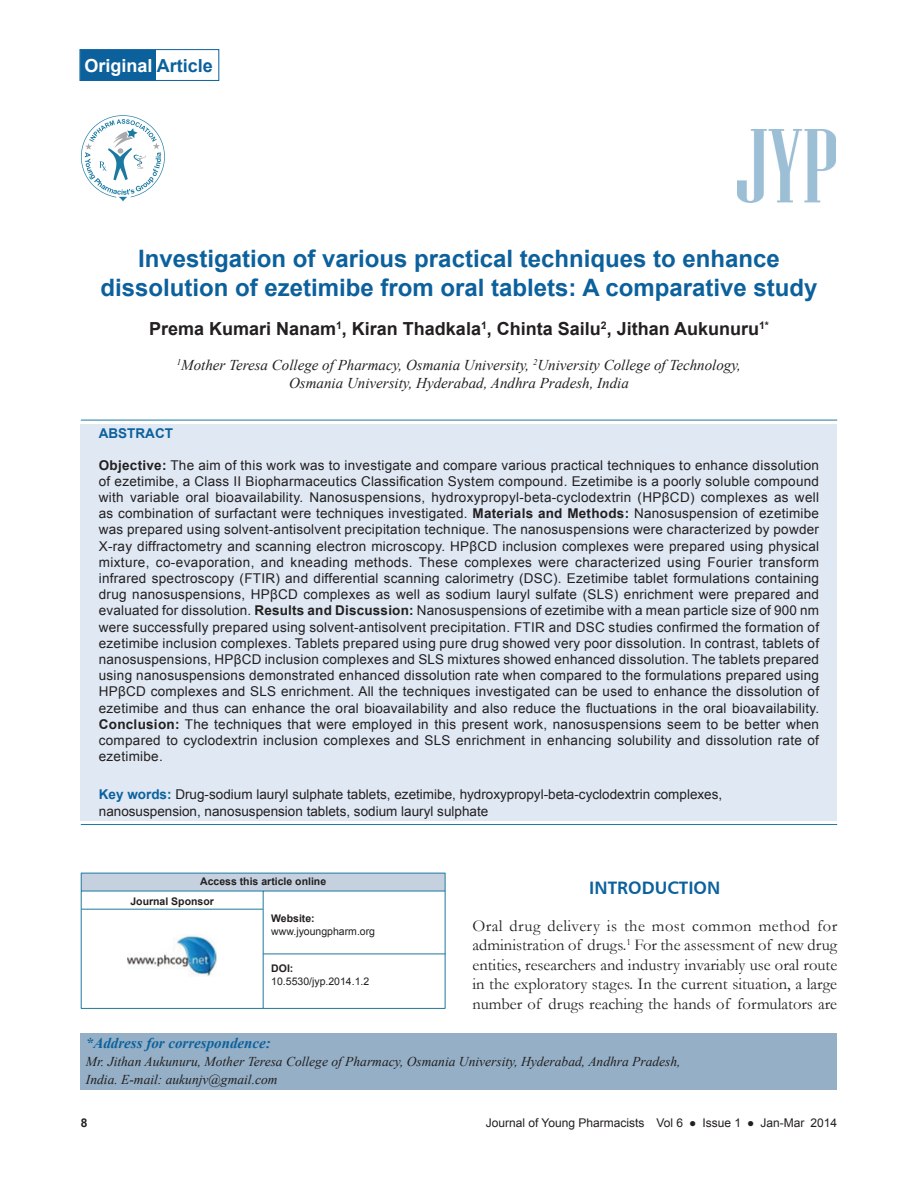
<style>
.page{position:relative;width:918px;height:1188px;background:#fff}
.page>*{position:absolute;margin:0;border:0;box-sizing:border-box;transform-origin:0 0}
.t1{font:700 24px/28.8px "Arial";color:#0c619d;text-align:center}
.t2{font:700 18px "Arial";color:#231f20}
.t3{font:700 18px "Arial";color:#fff}
.t4{font:18px "Humanist 777 BT Bold B";color:#0c619d}
.t5{font:16.5px/19.5px "Garamond";color:#231f20;text-align:justify}
.t6{font:italic 15px/18px "Times New Roman";color:#231f20;text-align:center}
.t7{font:italic 700 15px "Times New Roman";color:#0c619d}
.t8{font:13.5px/16.2px "Arial";color:#231f20;text-align:justify}
.t9{font:italic 13.5px/18px "Times New Roman";color:#231f20}
.t10{font:700 13.5px "Arial";color:#0c619d}
.t11{font:12px "Arial";color:#231f20}
.t12{font:700 12px "Arial";color:#231f20}
.t13{font:700 10.5px/19.5px "Arial";color:#231f20}
.t14{font:10.5px "Arial";color:#231f20}
.s1{color:#0c619d}
.s2{font-weight:700}
.s3{font-weight:700;color:#0c619d}
</style>
<div class="page">
<svg style="left:81px;top:115px;width:84px;height:86px"></svg>
<img style="left:737px;top:130px;width:98px;height:73px">
<div style="left:81px;top:424px;width:756px;height:396px;background:#dfe8f3"></div>
<hr style="left:81px;top:420px;width:756px;height:1px;background:#1d7a9f">
<hr style="left:81px;top:824px;width:756px;height:1px;background:#1d7a9f">
<div style="left:81px;top:1033px;width:756px;height:56px;background:#94afc6"></div>
<div style="left:81px;top:873px;width:364px;height:18px;background:#c5d1df"></div>
<hr style="left:81px;top:873px;width:182px;height:1px;background:#1d7a9f">
<svg style="left:81px;top:874px;width:1px;height:17px"></svg>
<hr style="left:263px;top:873px;width:183px;height:1px;background:#1d7a9f">
<svg style="left:445px;top:873px;width:1px;height:18px"></svg>
<hr style="left:81px;top:891px;width:182px;height:1px;background:#1d7a9f">
<hr style="left:81px;top:891px;width:1px;height:117px;background:#1d7a9f">
<hr style="left:263px;top:891px;width:183px;height:1px;background:#1d7a9f">
<hr style="left:263px;top:891px;width:1px;height:117px;background:#1d7a9f">
<hr style="left:445px;top:891px;width:1px;height:117px;background:#1d7a9f">
<hr style="left:81px;top:1008px;width:182px;height:1px;background:#1d7a9f">
<hr style="left:263px;top:1008px;width:183px;height:1px;background:#1d7a9f">
<hr style="left:81px;top:909px;width:182px;height:1px;background:#1d7a9f">
<hr style="left:263px;top:954px;width:183px;height:1px;background:#1d7a9f">
<div style="left:80px;top:50px;width:76px;height:31px;background:#0c619d"></div>
<div style="left:80px;top:49px;width:139px;height:32px;border:1px solid #0c619d"></div>
<img style="left:127px;top:935px;width:90px;height:41px">
<h2 class="t3" style="left:85px;top:55px;width:130px">Original <span class="s1">Article</span></h2>
<h1 class="t1" style="left:100px;top:244px;width:719px">Investigation of various practical techniques to enhance dissolution of ezetimibe from oral tablets: A comparative study</h1>
<h2 class="t2" style="left:149px;top:319px;width:621px">Prema Kumari Nanam<sup>1</sup>, Kiran Thadkala<sup>1</sup>, Chinta Sailu<sup>2</sup>, Jithan Aukunuru<sup>1*</sup></h2>
<p class="t6" style="left:177px;top:356px;width:566px"><sup>1</sup>Mother Teresa College of Pharmacy, Osmania University, <sup>2</sup>University College of Technology,<br>Osmania University, Hyderabad, Andhra Pradesh, India</p>
<p class="t10" style="left:99px;top:426px;width:76px">ABSTRACT</p>
<p class="t8" style="left:99px;top:457px;width:722px"><span class="s2">Objective:</span> The aim of this work was to investigate and compare various practical techniques to enhance dissolution of ezetimibe, a Class II Biopharmaceutics Classification System compound. Ezetimibe is a poorly soluble compound with variable oral bioavailability. Nanosuspensions, hydroxypropyl-beta-cyclodextrin (HPβCD) complexes as well as combination of surfactant were techniques investigated. <span class="s2">Materials and Methods:</span> Nanosuspension of ezetimibe was prepared using solvent-antisolvent precipitation technique. The nanosuspensions were characterized by powder X-ray diffractometry and scanning electron microscopy. HPβCD inclusion complexes were prepared using physical mixture, co-evaporation, and kneading methods. These complexes were characterized using Fourier transform infrared spectroscopy (FTIR) and differential scanning calorimetry (DSC). Ezetimibe tablet formulations containing drug nanosuspensions, HPβCD complexes as well as sodium lauryl sulfate (SLS) enrichment were prepared and evaluated for dissolution. <span class="s2">Results and Discussion:</span> Nanosuspensions of ezetimibe with a mean particle size of 900 nm were successfully prepared using solvent-antisolvent precipitation. FTIR and DSC studies confirmed the formation of ezetimibe inclusion complexes. Tablets prepared using pure drug showed very poor dissolution. In contrast, tablets of nanosuspensions, HPβCD inclusion complexes and SLS mixtures showed enhanced dissolution. The tablets prepared using nanosuspensions demonstrated enhanced dissolution rate when compared to the formulations prepared using HPβCD complexes and SLS enrichment. All the techniques investigated can be used to enhance the dissolution of ezetimibe and thus can enhance the oral bioavailability and also reduce the fluctuations in the oral bioavailability.<br><span class="s2">Conclusion:</span> The techniques that were employed in this present work, nanosuspensions seem to be better when compared to cyclodextrin inclusion complexes and SLS enrichment in enhancing solubility and dissolution rate of ezetimibe.</p>
<p class="t8" style="left:99px;top:787px;width:625px"><span class="s3">Key words:</span> Drug-sodium lauryl sulphate tablets, ezetimibe, hydroxypropyl-beta-cyclodextrin complexes, nanosuspension, nanosuspension tablets, sodium lauryl sulphate</p>
<p class="t13" style="left:130px;top:872px;width:197px;text-indent:70px">Access this article online<br>Journal Sponsor</p>
<p class="t13" style="left:271px;top:909px;width:45px">Website:</p>
<p class="t14" style="left:271px;top:925px;width:105px">www.jyoungpharm.org</p>
<p class="t13" style="left:271px;top:959px;width:24px">DOI:</p>
<p class="t14" style="left:271px;top:975px;width:100px">10.5530/jyp.2014.1.2</p>
<h2 class="t4" style="left:589px;top:877px;width:133px">INTRODUCTION</h2>
<p class="t5" style="left:472px;top:916px;width:366px">Oral drug delivery is the most common method for administration of drugs.<sup>1</sup> For the assessment of new drug entities, researchers and industry invariably use oral route in the exploratory stages. In the current situation, a large number of drugs reaching the hands of formulators are</p>
<p class="t7" style="left:86px;top:1035px;width:186px">*Address for correspondence:</p>
<p class="t9" style="left:86px;top:1053px;width:596px">Mr. Jithan Aukunuru, Mother Teresa College of Pharmacy, Osmania University, Hyderabad, Andhra Pradesh,<br>India. E-mail: aukunjv@gmail.com</p>
<p class="t12" style="left:81px;top:1117px;width:8px">8</p>
<p class="t11" style="left:486px;top:1117px;width:353px">Journal of Young Pharmacists Vol 6 ● Issue 1 ● Jan-Mar 2014</p>
</div>
